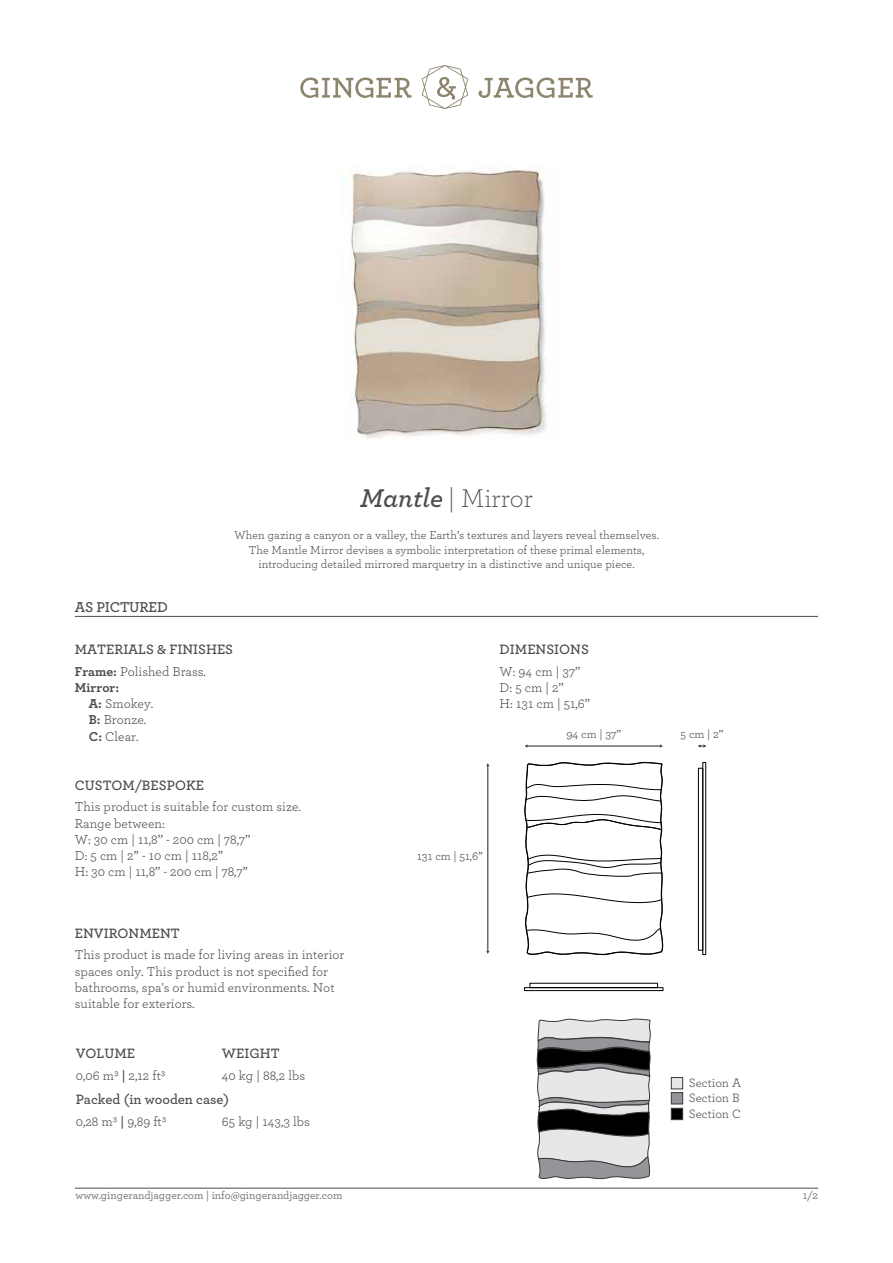
<style>
.page{position:relative;width:893px;height:1263px;background:#fff}
.page>*{position:absolute;margin:0;border:0;box-sizing:border-box;transform-origin:0 0}
.t1{font:300 27px "Archer";color:#4b4e4b}
.t2{font:600 15px "Archer";letter-spacing:-.015em;color:#4b4e4b}
.t3{font:600 14.25px "Archer";color:#4b4e4b}
.t4{font:13.5px/16.2px "Archer";color:#4b4e4b}
.t5{font:700 13.5px "Archer";color:#4b4e4b}
.t6{font:12.75px/15.3px "Archer";color:#4b4e4b;text-align:justify}
.t7{font:12px/14.4px "Archer";color:#4b4e4b;text-align:center}
.t8{font:500 11.25px "Archer";color:#737471}
.s1{font-weight:600;font-style:italic}
.s2{font-weight:700}
.s3{font-weight:600}
</style>
<div class="page">
<svg style="left:525px;top:761px;width:138px;height:195px"></svg>
<div style="left:698px;top:768px;width:5px;height:182px;border:1px solid #000"></div>
<div style="left:703px;top:762px;width:3px;height:193px;border:1px solid #000"></div>
<div style="left:524px;top:987px;width:139px;height:4px;border:1px solid #000"></div>
<div style="left:671px;top:1077px;width:12px;height:12px;background:#e6e7e8;border:1px solid #373837"></div>
<div style="left:671px;top:1092px;width:12px;height:12px;background:#939598;border:1px solid #373837"></div>
<div style="left:671px;top:1108px;width:12px;height:12px;background:#000;border:1px solid #373837"></div>
<svg style="left:537px;top:1018px;width:114px;height:161px;background:#979898"></svg>
<svg style="left:478px;top:78px;width:115px;height:20px"></svg>
<svg style="left:300px;top:77px;width:111px;height:21px"></svg>
<svg style="left:422px;top:65px;width:46px;height:44px"></svg>
<hr style="left:75px;top:616px;width:743px;height:1px;background:#4b4e4b">
<hr style="left:75px;top:1188px;width:743px;height:1px;background:#4b4e4b">
<hr style="left:488px;top:765px;width:1px;height:187px;background:#231f20">
<svg style="left:698px;top:744px;width:8px;height:4px"></svg>
<hr style="left:527px;top:746px;width:134px;height:1px;background:#231f20">
<img style="left:349px;top:167px;width:199px;height:271px">
<p class="t2" style="left:75px;top:596px;width:95px">AS PICTURED</p>
<h1 class="t1" style="left:360px;top:480px;width:174px"><span class="s1">Mantle</span> | Mirror</h1>
<p class="t7" style="left:234px;top:527px;width:426px">When gazing a canyon or a valley, the Earth’s textures and layers reveal themselves.<br>The Mantle Mirror devises a symbolic interpretation of these primal elements, introducing detailed mirrored marquetry in a distinctive and unique piece.</p>
<p class="t3" style="left:75px;top:639px;width:160px">MATERIALS &amp; FINISHES</p>
<p class="t4" style="left:75px;top:662px;width:133px"><span class="s2">Frame:</span> Polished Brass.</p>
<p class="t5" style="left:75px;top:677px;width:46px">Mirror:</p>
<p class="t4" style="left:89px;top:695px;width:66px"><span class="s2">A:</span> Smokey.</p>
<p class="t4" style="left:89px;top:711px;width:59px"><span class="s2">B:</span> Bronze.</p>
<p class="t4" style="left:89px;top:727px;width:51px"><span class="s2">C:</span> Clear.</p>
<p class="t3" style="left:75px;top:774px;width:131px">CUSTOM/BESPOKE</p>
<p class="t4" style="left:75px;top:798px;width:228px">This product is suitable for custom size.<br>Range between:<br>W: 30 cm | 11,8’’ - 200 cm | 78,7’’<br>D: 5 cm | 2’’ - 10 cm | 118,2’’<br>H: 30 cm | 11,8’’ - 200 cm | 78,7’’</p>
<p class="t3" style="left:75px;top:922px;width:106px">ENVIRONMENT</p>
<p class="t4" style="left:75px;top:946px;width:271px">This product is made for living areas in interior spaces only. This product is not specified for bathrooms, spa's or humid environments. Not suitable for exteriors.</p>
<p class="t3" style="left:76px;top:1043px;width:61px">VOLUME</p>
<p class="t4" style="left:76px;top:1066px;width:92px">0,06 m3 <span class="s3">|</span> 2,12 ft3</p>
<p class="t3" style="left:76px;top:1089px;width:155px">Packed (in wooden case)</p>
<p class="t4" style="left:76px;top:1113px;width:93px">0,28 m3 <span class="s3">|</span> 9,89 ft3</p>
<p class="t3" style="left:222px;top:1043px;width:59px">WEIGHT</p>
<p class="t4" style="left:222px;top:1066px;width:85px">40 kg | 88,2 lbs</p>
<p class="t4" style="left:222px;top:1113px;width:90px">65 kg | 143,3 lbs</p>
<p class="t3" style="left:500px;top:639px;width:91px">DIMENSIONS</p>
<p class="t4" style="left:500px;top:662px;width:92px">W: 94 cm | 37’’<br>D: 5 cm | 2’’<br>H: 131 cm | 51,6’’</p>
<p class="t7" style="left:566px;top:727px;width:56px">94 cm | 37’’</p>
<p class="t7" style="left:681px;top:727px;width:44px">5 cm | 2’’</p>
<p class="t7" style="left:417px;top:848px;width:67px">131 cm | 51,6’’</p>
<p class="t6" style="left:689px;top:1075px;width:54px">Section A Section B Section C</p>
<p class="t8" style="left:76px;top:1187px;width:268px">www.gingerandjagger.com | info@gingerandjagger.com</p>
<p class="t8" style="left:803px;top:1187px;width:17px">1/2</p>
</div>
